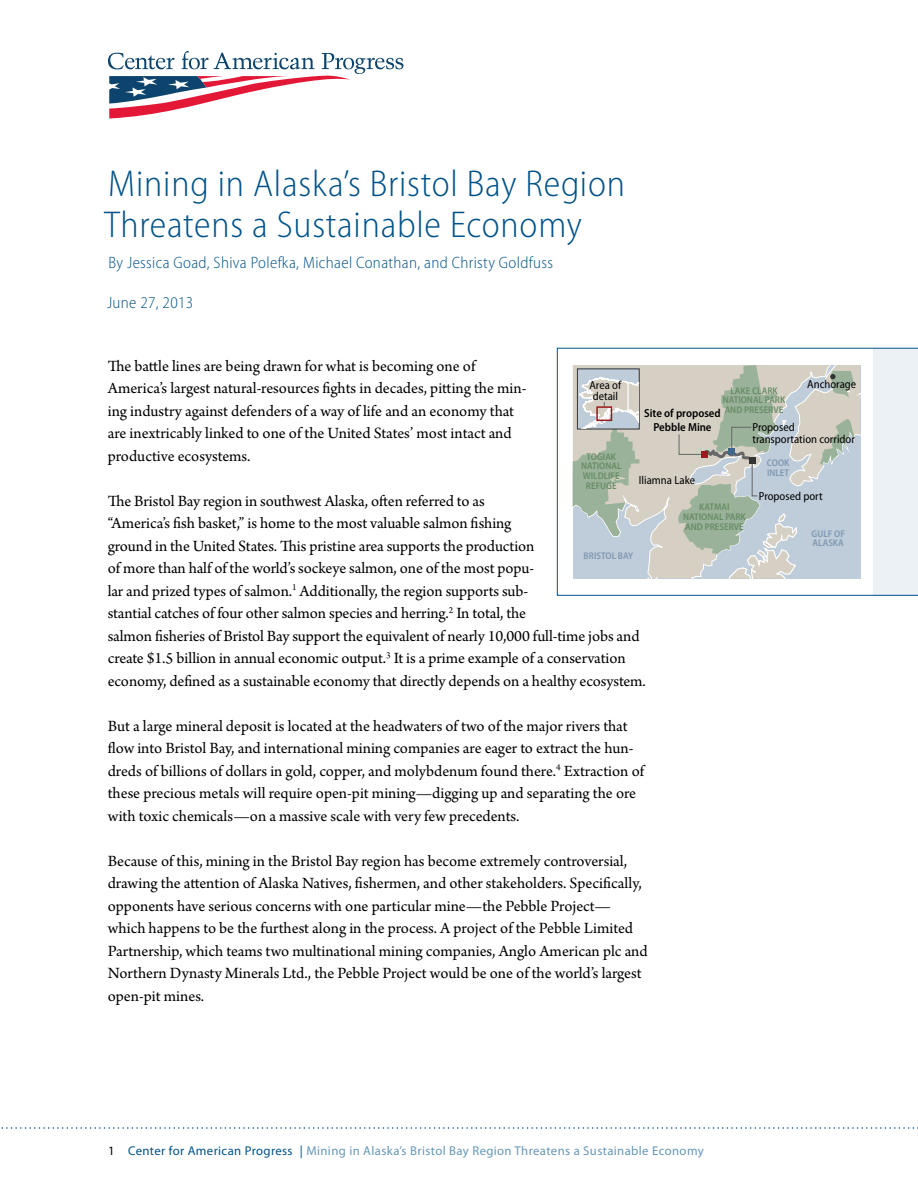
<style>
.page{position:relative;width:918px;height:1188px;background:#fff}
.page>*{position:absolute;margin:0;border:0;box-sizing:border-box;transform-origin:0 0}
.t1{font:300 semi-condensed 37.5px/40.5px "Myriad Pro";letter-spacing:.02em;color:#005288}
.t2{font:16.5px/22.5px "Arno Pro";letter-spacing:-.005em;color:#000}
.t3{font:300 semi-condensed 16.5px "Myriad Pro";letter-spacing:.02em;color:#005288}
.t4{font:12.75px "Myriad Pro";letter-spacing:.03em;color:#6697b8}
.t5{font:semi-condensed 11.7px/12px "Myriad Pro";color:#000}
.t6{font:600 semi-condensed 11.7px/14px "Myriad Pro";color:#000;text-align:center}
.t7{font:600 semi-condensed 9.75px/9.8px "Myriad Pro";color:#678c66;text-align:center}
.t8{font:600 semi-condensed 9.75px/9.8px "Myriad Pro";color:#7f99b2}
.s1{color:#000}
.s2{color:#005288}
</style>
<div class="page">
<svg style="left:1px;top:1127px;width:917px;height:2px"></svg>
<svg style="left:108px;top:51px;width:295px;height:68px"></svg>
<svg style="left:557px;top:348px;width:361px;height:248px"></svg>
<svg style="left:573px;top:365px;width:287px;height:213px;background:#c9ced0"></svg>
<svg style="left:819px;top:417px;width:35px;height:48px;background:#bdc6bc"></svg>
<svg style="left:830px;top:371px;width:24px;height:26px"></svg>
<svg style="left:573px;top:369px;width:66px;height:167px;background:#bcc5bc"></svg>
<div style="left:596px;top:406px;width:16px;height:15px;border:1px solid #991b1e"></div>
<svg style="left:667px;top:365px;width:130px;height:213px;background:#c0c7be"></svg>
<h1 class="t1" style="left:104px;top:164px;width:522px">Mining in Alaska’s Bristol Bay Region<br>Threatens a Sustainable Economy</h1>
<p class="t3" style="left:109px;top:254px;width:446px">By Jessica Goad, Shiva Polefka, Michael Conathan, and Christy Goldfuss</p>
<p class="t3" style="left:107px;top:294px;width:88px">June 27, 2013</p>
<p class="t2" style="left:108px;top:355px;width:420px">The battle lines are being drawn for what is becoming one of America’s largest natural-resources fights in decades, pitting the min&shy;ing industry against defenders of a way of life and an economy that are inextricably linked to one of the United States’ most intact and productive ecosystems.</p>
<p class="t2" style="left:108px;top:490px;width:540px">The Bristol Bay region in southwest Alaska, often referred to as<br>“America’s fish basket,” is home to the most valuable salmon fishing<br>ground in the United States. This pristine area supports the production<br>of more than half of the world’s sockeye salmon, one of the most popu-<br>lar and prized types of salmon.<sup>1</sup> Additionally, the region supports sub-<br>stantial catches of four other salmon species and herring.<sup>2</sup> In total, the<br>salmon fisheries of Bristol Bay support the equivalent of nearly 10,000 full-time jobs and create $1.5 billion in annual economic output.<sup>3</sup> It is a prime example of a conservation economy, defined as a sustainable economy that directly depends on a healthy ecosystem.</p>
<p class="t2" style="left:108px;top:715px;width:538px">But a large mineral deposit is located at the headwaters of two of the major rivers that flow into Bristol Bay, and international mining companies are eager to extract the hun&shy;dreds of billions of dollars in gold, copper, and molybdenum found there.<sup>4</sup> Extraction of these precious metals will require open-pit mining—digging up and separating the ore with toxic chemicals—on a massive scale with very few precedents.</p>
<p class="t2" style="left:108px;top:850px;width:541px">Because of this, mining in the Bristol Bay region has become extremely controversial, drawing the attention of Alaska Natives, fishermen, and other stakeholders. Specifically, opponents have serious concerns with one particular mine—the Pebble Project— which happens to be the furthest along in the process. A project of the Pebble Limited Partnership, which teams two multinational mining companies, Anglo American plc and Northern Dynasty Minerals Ltd., the Pebble Project would be one of the world’s largest open-pit mines.</p>
<p class="t5" style="left:807px;top:378px;width:50px">Anchorage</p>
<p class="t5" style="left:589px;top:380px;width:33px;line-height:10.6px">Area of detail</p>
<p class="t7" style="left:723px;top:386px;width:64px">LAKE CLARK<br>NATIONAL PARK<br>AND PRESERVE</p>
<p class="t6" style="left:644px;top:407px;width:78px">Site of proposed<br>Pebble Mine</p>
<p class="t5" style="left:752px;top:421px;width:104px">Proposed transportation corridor</p>
<p class="t7" style="left:581px;top:452px;width:42px">TOGIAK<br>NATIONAL<br>WILDLIFE<br>REFUGE</p>
<p class="t8" style="left:767px;top:459px;width:24px">COOK<br>INLET</p>
<p class="t5" style="left:639px;top:474px;width:58px">Iliamna Lake</p>
<p class="t5" style="left:759px;top:490px;width:65px">Proposed port</p>
<p class="t7" style="left:683px;top:502px;width:64px">KATMAI<br>NATIONAL PARK<br>AND PRESERVE</p>
<p class="t8" style="left:812px;top:529px;width:35px">GULF OF<br>ALASKA</p>
<p class="t8" style="left:584px;top:551px;width:51px">BRISTOL BAY</p>
<p class="t4" style="left:108px;top:1143px;width:597px"><span class="s1">1</span> <span class="s2">Center for American Progress |</span> Mining in Alaska’s Bristol Bay Region Threatens a Sustainable Economy</p>
</div>
